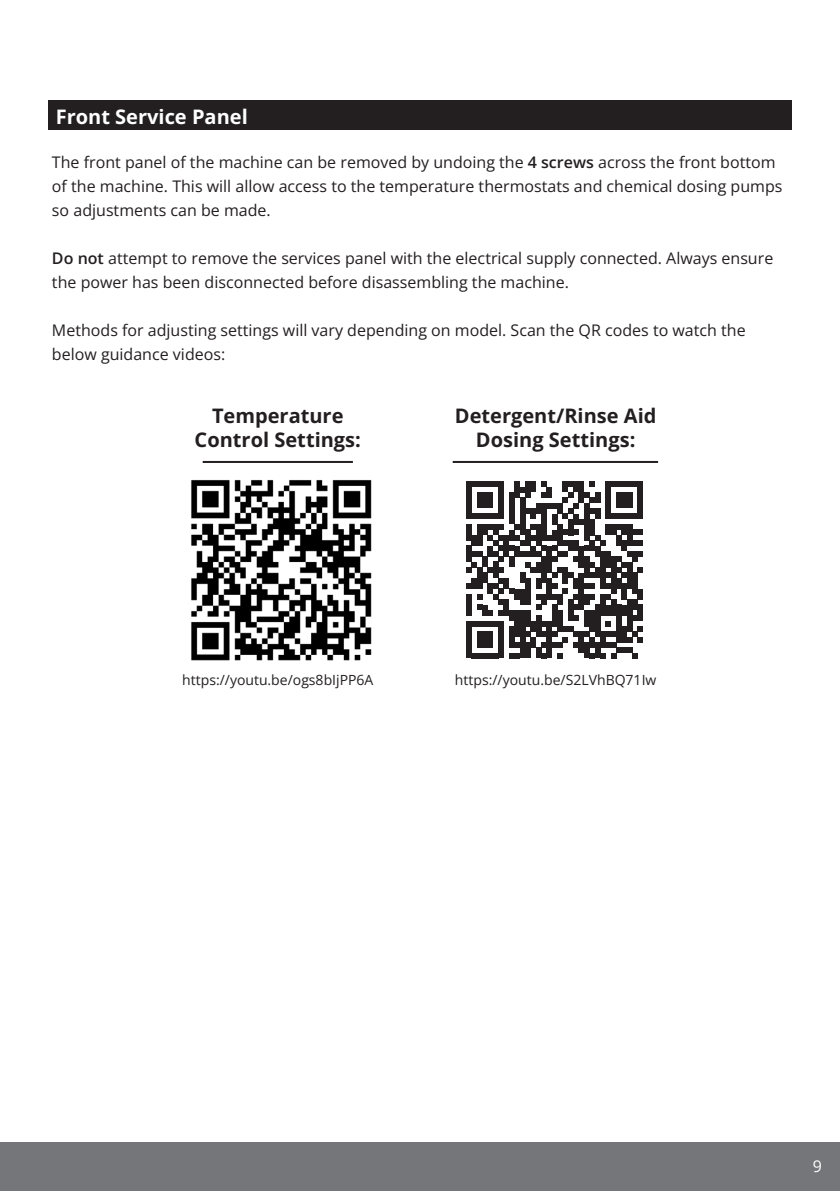
<style>
.page{position:relative;width:840px;height:1191px;background:#fff}
.page>*{position:absolute;margin:0;border:0;box-sizing:border-box;transform-origin:0 0}
.t1{font:700 20px "Open Sans";color:#231f20}
.t2{font:700 20px "Open Sans";color:#fff}
.t3{font:16px/24px "Open Sans";color:#231f20}
.t4{font:16px "Open Sans";color:#fff}
.t5{font:14px "Open Sans";color:#231f20}
.s1{font-weight:600}
</style>
<div class="page">
<div style="left:0;top:1142px;width:839px;height:49px;background:#757679"></div>
<div style="left:48px;top:101px;width:743px;height:29px;background:#231f20"></div>
<img style="left:191px;top:480px;width:181px;height:181px">
<hr style="left:202px;top:461px;width:151px;height:2px;background:#231f20">
<hr style="left:452px;top:461px;width:205px;height:2px;background:#231f20">
<div style="left:466px;top:481px;width:5px;height:16px;background:#231f20"></div>
<div style="left:466px;top:497px;width:5px;height:22px;background:#231f20"></div>
<div style="left:466px;top:621px;width:5px;height:26px;background:#231f20"></div>
<div style="left:466px;top:647px;width:5px;height:11px;background:#231f20"></div>
<div style="left:476px;top:497px;width:6px;height:11px;background:#231f20"></div>
<div style="left:476px;top:567px;width:6px;height:21px;background:#231f20"></div>
<div style="left:476px;top:631px;width:6px;height:16px;background:#231f20"></div>
<div style="left:482px;top:497px;width:5px;height:11px;background:#231f20"></div>
<div style="left:482px;top:572px;width:5px;height:11px;background:#231f20"></div>
<div style="left:482px;top:631px;width:5px;height:16px;background:#231f20"></div>
<div style="left:487px;top:497px;width:5px;height:11px;background:#231f20"></div>
<div style="left:487px;top:631px;width:5px;height:16px;background:#231f20"></div>
<svg style="left:471px;top:481px;width:27px;height:16px"></svg>
<div style="left:492px;top:562px;width:6px;height:16px;background:#231f20"></div>
<svg style="left:471px;top:621px;width:27px;height:5px"></svg>
<svg style="left:471px;top:653px;width:27px;height:5px"></svg>
<div style="left:498px;top:481px;width:5px;height:16px;background:#231f20"></div>
<div style="left:498px;top:497px;width:5px;height:22px;background:#231f20"></div>
<svg style="left:466px;top:513px;width:37px;height:59px"></svg>
<svg style="left:466px;top:578px;width:37px;height:37px"></svg>
<div style="left:498px;top:621px;width:5px;height:26px;background:#231f20"></div>
<div style="left:498px;top:647px;width:5px;height:11px;background:#231f20"></div>
<div style="left:503px;top:535px;width:6px;height:21px;background:#231f20"></div>
<div style="left:503px;top:578px;width:6px;height:10px;background:#231f20"></div>
<div style="left:503px;top:599px;width:6px;height:16px;background:#231f20"></div>
<svg style="left:509px;top:481px;width:133px;height:177px"></svg>
<p class="t2" style="left:56px;top:103px;width:193px">Front Service Panel</p>
<p class="t3" style="left:52px;top:149px;width:731px">The front panel of the machine can be removed by undoing the <span class="s1">4 screws</span> across the front bottom of the machine. This will allow access to the temperature thermostats and chemical dosing pumps so adjustments can be made.</p>
<p class="t3" style="left:52px;top:245px;width:722px"><span class="s1">Do not</span> attempt to remove the services panel with the electrical supply connected. Always ensure the power has been disconnected before disassembling the machine.</p>
<p class="t3" style="left:52px;top:317px;width:694px">Methods for adjusting settings will vary depending on model. Scan the QR codes to watch the below guidance videos:</p>
<p class="t1" style="left:212px;top:402px;width:133px">Temperature</p>
<p class="t1" style="left:194px;top:426px;width:168px">Control Settings:</p>
<p class="t1" style="left:454px;top:402px;width:203px">Detergent/Rinse Aid</p>
<p class="t1" style="left:475px;top:426px;width:161px">Dosing Settings:</p>
<p class="t5" style="left:182px;top:670px;width:193px">https://youtu.be/ogs8bIjPP6A</p>
<p class="t5" style="left:454px;top:670px;width:203px">https://youtu.be/S2LVhBQ71Iw</p>
<p class="t4" style="left:812px;top:1155px;width:11px">9</p>
</div>
